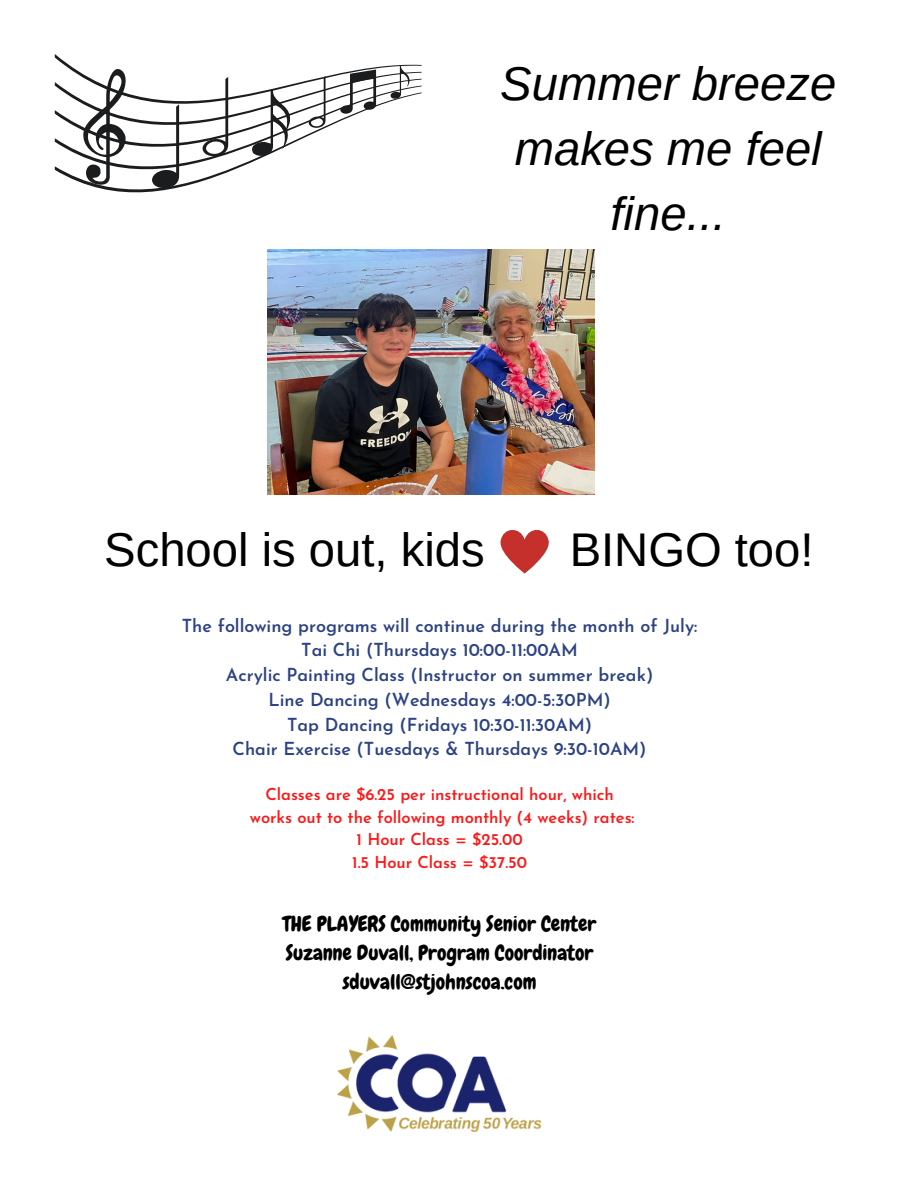
<style>
.page{position:relative;width:918px;height:1188px;background:#fff}
.page>*{position:absolute;margin:0;border:0;box-sizing:border-box;transform-origin:0 0}
.t1{font:italic 47.25px/65.2px "Arimo";color:#000;text-align:center}
.t2{font:47.25px "Arimo";color:#000}
.t3{font:21px/29.2px "Chewy";color:#000;text-align:center}
.t4{font:600 18px "Josefin Sans";color:#2c4282}
.t5{font:600 16.5px "Josefin Sans";color:#ff1616}
</style>
<div class="page">
<img style="left:337px;top:1035px;width:205px;height:98px">
<svg style="left:55px;top:54px;width:367px;height:25px"></svg>
<svg style="left:55px;top:79px;width:367px;height:7px"></svg>
<svg style="left:55px;top:86px;width:367px;height:6px"></svg>
<svg style="left:55px;top:92px;width:367px;height:101px"></svg>
<img style="left:268px;top:249px;width:327px;height:246px">
<svg style="left:500px;top:530px;width:49px;height:44px"></svg>
<p class="t1" style="left:500px;top:51px;width:337px">Summer breeze makes me feel fine...</p>
<p class="t2" style="left:104px;top:523px;width:382px">School is out, kids</p>
<p class="t2" style="left:570px;top:523px;width:245px">BINGO too!</p>
<h1 class="t4" style="left:182px;top:618px;width:517px">The following programs will continue during the month of July:</h1>
<p class="t4" style="left:301px;top:643px;width:278px">Tai Chi (Thursdays 10:00-11:00AM</p>
<h1 class="t4" style="left:226px;top:668px;width:429px">Acrylic Painting Class (Instructor on summer break)</h1>
<p class="t4" style="left:268px;top:692px;width:344px">Line Dancing (Wednesdays 4:00-5:30PM)</p>
<h1 class="t4" style="left:287px;top:717px;width:306px">Tap Dancing (Fridays 10:30-11:30AM)</h1>
<p class="t4" style="left:233px;top:742px;width:415px">Chair Exercise (Tuesdays &amp; Thursdays 9:30-10AM)</p>
<p class="t5" style="left:265px;top:788px;width:350px">Classes are $6.25 per instructional hour, which</p>
<p class="t5" style="left:250px;top:811px;width:386px">works out to the following monthly (4 weeks) rates:</p>
<p class="t5" style="left:357px;top:833px;width:168px">1 Hour Class = $25.00</p>
<p class="t5" style="left:352px;top:856px;width:176px">1.5 Hour Class = $37.50</p>
<p class="t3" style="left:283px;top:909px;width:315px">THE PLAYERS Community Senior Center<br>Suzanne Duvall, Program Coordinator sduvall@stjohnscoa.com</p>
</div>
